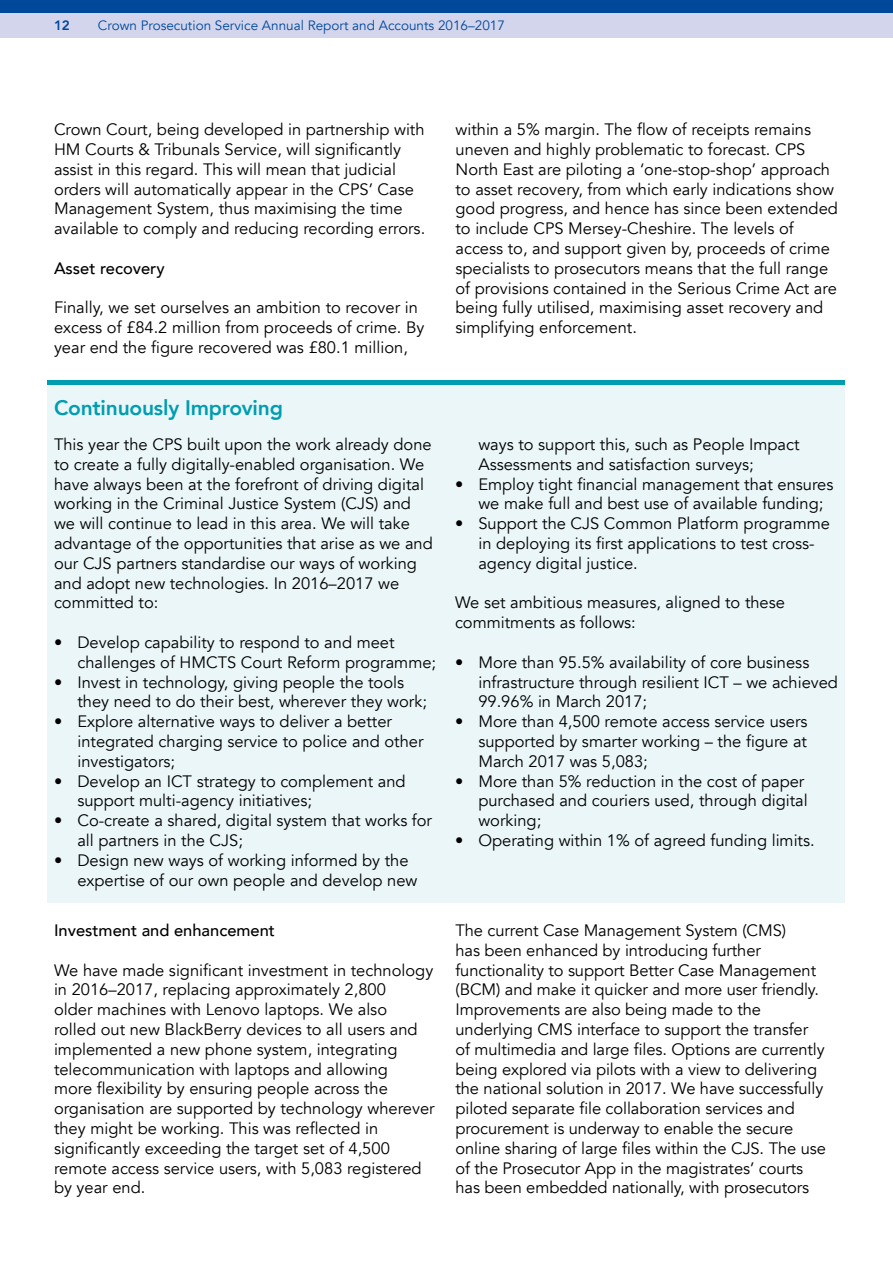
<style>
.page{position:relative;width:893px;height:1263px;background:#fff}
.page>*{position:absolute;margin:0;border:0;box-sizing:border-box;transform-origin:0 0}
.t1{font:800 21px "Avenir";letter-spacing:-.01em;color:#009db1}
.t2{font:16.5px/19.8px "Avenir";color:#000}
.t3{font:500 16.5px "Avenir";color:#000}
.t4{font:13.5px "Avenir";color:#00489a}
.t5{font:800 13.5px "Avenir";color:#00489a}
</style>
<div class="page">
<div style="left:0;top:13px;width:893px;height:25px;background:#d3d5ed"></div>
<div style="left:0;top:0;width:893px;height:13px;background:#00489a"></div>
<div style="left:48px;top:385px;width:797px;height:518px;background:#ebf6f9"></div>
<div style="left:48px;top:380px;width:797px;height:5px;background:#009db1"></div>
<p class="t5" style="left:54px;top:15px;width:17px">12</p>
<p class="t4" style="left:98px;top:17px;width:408px">Crown Prosecution Service Annual Report and Accounts 2016–2017</p>
<p class="t2" style="left:54px;top:120px;width:373px">Crown Court, being developed in partnership with HM Courts &amp; Tribunals Service, will significantly assist in this regard. This will mean that judicial orders will automatically appear in the CPS’ Case Management System, thus maximising the time available to comply and reducing recording errors.</p>
<p class="t3" style="left:54px;top:254px;width:112px">Asset recovery</p>
<p class="t2" style="left:54px;top:298px;width:372px">Finally, we set ourselves an ambition to recover in excess of £84.2 million from proceeds of crime. By year end the figure recovered was £80.1 million,</p>
<p class="t1" style="left:54px;top:392px;width:230px">Continuously Improving</p>
<p class="t2" style="left:54px;top:435px;width:380px">This year the CPS built upon the work already done to create a fully digitally-enabled organisation. We have always been at the forefront of driving digital working in the Criminal Justice System (CJS) and we will continue to lead in this area. We will take advantage of the opportunities that arise as we and our CJS partners standardise our ways of working and adopt new technologies. In 2016–2017 we committed to:</p>
<p class="t2" style="left:77px;top:633px;width:360px;text-indent:-23px">• Develop capability to respond to and meet challenges of HMCTS Court Reform programme;</p>
<p class="t2" style="left:77px;top:672px;width:351px;text-indent:-23px">• Invest in technology, giving people the tools they need to do their best, wherever they work;</p>
<p class="t2" style="left:77px;top:712px;width:348px;text-indent:-23px">• Explore alternative ways to deliver a better integrated charging service to police and other investigators;</p>
<p class="t2" style="left:77px;top:771px;width:330px;text-indent:-23px">• Develop an ICT strategy to complement and support multi-agency initiatives;</p>
<p class="t2" style="left:77px;top:811px;width:356px;text-indent:-23px">• Co-create a shared, digital system that works for all partners in the CJS;</p>
<p class="t2" style="left:77px;top:851px;width:342px;text-indent:-23px">• Design new ways of working informed by the expertise of our own people and develop new</p>
<p class="t3" style="left:54px;top:916px;width:223px">Investment and enhancement</p>
<p class="t2" style="left:54px;top:960px;width:382px">We have made significant investment in technology in 2016–2017, replacing approximately 2,800<br>older machines with Lenovo laptops. We also<br>rolled out new BlackBerry devices to all users and implemented a new phone system, integrating telecommunication with laptops and allowing<br>more flexibility by ensuring people across the organisation are supported by technology wherever they might be working. This was reflected in significantly exceeding the target set of 4,500 remote access service users, with 5,083 registered by year end.</p>
<p class="t2" style="left:455px;top:120px;width:384px">within a 5% margin. The flow of receipts remains uneven and highly problematic to forecast. CPS North East are piloting a ‘one-stop-shop’ approach to asset recovery, from which early indications show good progress, and hence has since been extended to include CPS Mersey-Cheshire. The levels of access to, and support given by, proceeds of crime specialists to prosecutors means that the full range of provisions contained in the Serious Crime Act are being fully utilised, maximising asset recovery and simplifying enforcement.</p>
<p class="t2" style="left:478px;top:435px;width:323px">ways to support this, such as People Impact<br>Assessments and satisfaction surveys;</p>
<p class="t2" style="left:478px;top:474px;width:357px;text-indent:-23px">• Employ tight financial management that ensures we make full and best use of available funding;</p>
<p class="t2" style="left:478px;top:514px;width:353px;text-indent:-23px">• Support the CJS Common Platform programme in deploying its first applications to test cross&shy;agency digital justice.</p>
<p class="t2" style="left:455px;top:593px;width:331px">We set ambitious measures, aligned to these commitments as follows:</p>
<p class="t2" style="left:478px;top:653px;width:361px;text-indent:-23px">• More than 95.5% availability of core business infrastructure through resilient ICT – we achieved<br>99.96% in March 2017;</p>
<p class="t2" style="left:478px;top:712px;width:331px;text-align:justify;text-indent:-23px">• More than 4,500 remote access service users supported by smarter working – the figure at March 2017 was 5,083;</p>
<p class="t2" style="left:478px;top:771px;width:331px;text-indent:-23px">• More than 5% reduction in the cost of paper purchased and couriers used, through digital working;</p>
<p class="t2" style="left:455px;top:831px;width:361px">• Operating within 1% of agreed funding limits.</p>
<p class="t2" style="left:455px;top:921px;width:372px">The current Case Management System (CMS)<br>has been enhanced by introducing further functionality to support Better Case Management (BCM) and make it quicker and more user friendly.<br>Improvements are also being made to the underlying CMS interface to support the transfer of multimedia and large files. Options are currently being explored via pilots with a view to delivering the national solution in 2017. We have successfully piloted separate file collaboration services and procurement is underway to enable the secure online sharing of large files within the CJS. The use of the Prosecutor App in the magistrates’ courts has been embedded nationally, with prosecutors</p>
</div>
